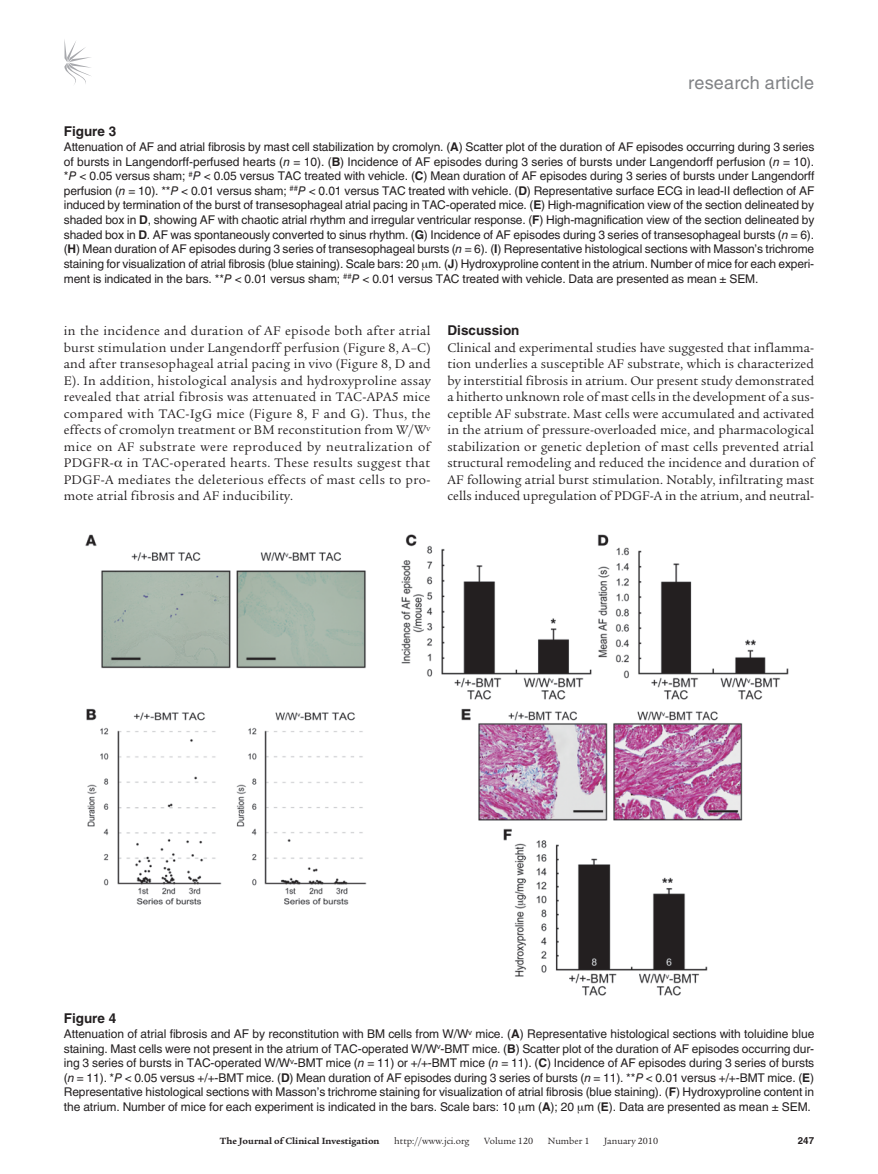
<style>
.page{position:relative;width:878px;height:1174px;background:#fff}
.page>*{position:absolute;margin:0;border:0;box-sizing:border-box;transform-origin:0 0}
.t1{font:18px "Helvetica LT Std";letter-spacing:.01em;color:#808285}
.t2{font:13.5px/16.5px "Legacy Serif Std";letter-spacing:.005em;color:#231f20;text-align:justify}
.t3{font:700 13.5px "Helvetica LT Std";color:#231f20}
.t4{font:12px/14.7px "Helvetica LT Std";letter-spacing:-.005em;color:#231f20;text-align:justify}
.t5{font:9.75px "Legacy Serif Std";color:#231f20}
.t6{font:700 9.75px "Legacy Serif Std";color:#231f20}
.t7{font:700 9.75px "Helvetica LT Std";color:#231f20}
.s1{font-weight:700}
.s2{font-style:italic}
</style>
<div class="page">
<svg style="left:64px;top:39px;width:27px;height:45px"></svg>
<img style="left:85px;top:534px;width:704px;height:462px">
<h1 class="t1" style="left:688px;top:72px;width:127px">research article</h1>
<p class="t3" style="left:64px;top:123px;width:54px">Figure 3</p>
<p class="t4" style="left:64px;top:139px;width:752px">Attenuation of AF and atrial fibrosis by mast cell stabilization by cromolyn. (<span class="s1">A</span>) Scatter plot of the duration of AF episodes occurring during 3 series of bursts in Langendorff-perfused hearts (<span class="s2">n</span> = 10). (<span class="s1">B</span>) Incidence of AF episodes during 3 series of bursts under Langendorff perfusion (<span class="s2">n</span> = 10). *<span class="s2">P</span> &lt; 0.05 versus sham; <sup>#</sup><span class="s2">P</span> &lt; 0.05 versus TAC treated with vehicle. (<span class="s1">C</span>) Mean duration of AF episodes during 3 series of bursts under Langendorff perfusion (<span class="s2">n</span> = 10). **<span class="s2">P</span> &lt; 0.01 versus sham; <sup>##</sup><span class="s2">P</span> &lt; 0.01 versus TAC treated with vehicle. (<span class="s1">D</span>) Representative surface ECG in lead-II deflection of AF induced by termination of the burst of transesophageal atrial pacing in TAC-operated mice. (<span class="s1">E</span>) High-magnification view of the section delineated by shaded box in <span class="s1">D</span>, showing AF with chaotic atrial rhythm and irregular ventricular response. (<span class="s1">F</span>) High-magnification view of the section delineated by shaded box in <span class="s1">D</span>. AF was spontaneously converted to sinus rhythm. (<span class="s1">G</span>) Incidence of AF episodes during 3 series of transesophageal bursts (<span class="s2">n</span> = 6). (<span class="s1">H</span>) Mean duration of AF episodes during 3 series of transesophageal bursts (<span class="s2">n</span> = 6). (<span class="s1">I</span>) Representative histological sections with Masson’s trichrome staining for visualization of atrial fibrosis (blue staining). Scale bars: 20 m. (<span class="s1">J</span>) Hydroxyproline content in the atrium. Number of mice for each experi&shy;ment is indicated in the bars. **<span class="s2">P</span> &lt; 0.01 versus sham; <sup>##</sup><span class="s2">P</span> &lt; 0.01 versus TAC treated with vehicle. Data are presented as mean ± SEM.</p>
<p class="t2" style="left:64px;top:323px;width:368px">in the incidence and duration of AF episode both after atrial burst stimulation under Langendorff perfusion (Figure 8, A–C) and after transesophageal atrial pacing in vivo (Figure 8, D and E). In addition, histological analysis and hydroxyproline assay revealed that atrial fibrosis was attenuated in TAC-APA5 mice compared with TAC-IgG mice (Figure 8, F and G). Thus, the effects of cromolyn treatment or BM reconstitution from W/W<sup>v </sup>mice on AF substrate were reproduced by neutralization of PDGFR- in TAC-operated hearts. These results suggest that PDGF-A mediates the deleterious effects of mast cells to pro&shy;mote atrial fibrosis and AF inducibility.</p>
<p class="t3" style="left:447px;top:322px;width:74px">Discussion</p>
<p class="t2" style="left:447px;top:339px;width:368px">Clinical and experimental studies have suggested that inflamma&shy;tion underlies a susceptible AF substrate, which is characterized by interstitial fibrosis in atrium. Our present study demonstrated a hitherto unknown role of mast cells in the development of a sus&shy;ceptible AF substrate. Mast cells were accumulated and activated in the atrium of pressure-overloaded mice, and pharmacological stabilization or genetic depletion of mast cells prevented atrial structural remodeling and reduced the incidence and duration of AF following atrial burst stimulation. Notably, infiltrating mast cells induced upregulation of PDGF-A in the atrium, and neutral-</p>
<p class="t3" style="left:64px;top:1010px;width:54px">Figure 4</p>
<p class="t4" style="left:64px;top:1026px;width:752px">Attenuation of atrial fibrosis and AF by reconstitution with BM cells from W/W<sup>v</sup> mice. (<span class="s1">A</span>) Representative histological sections with toluidine blue staining. Mast cells were not present in the atrium of TAC-operated W/W<sup>v</sup>-BMT mice. (<span class="s1">B</span>) Scatter plot of the duration of AF episodes occurring dur&shy;ing 3 series of bursts in TAC-operated W/W<sup>v</sup>-BMT mice (<span class="s2">n</span> = 11) or +/+-BMT mice (<span class="s2">n</span> = 11). (<span class="s1">C</span>) Incidence of AF episodes during 3 series of bursts (<span class="s2">n</span> = 11). *<span class="s2">P</span> &lt; 0.05 versus +/+-BMT mice. (<span class="s1">D</span>) Mean duration of AF episodes during 3 series of bursts (<span class="s2">n</span> = 11). **<span class="s2">P</span> &lt; 0.01 versus +/+-BMT mice. (<span class="s1">E</span>)<br>Representative histological sections with Masson’s trichrome staining for visualization of atrial fibrosis (blue staining). (<span class="s1">F</span>) Hydroxyproline content in the atrium. Number of mice for each experiment is indicated in the bars. Scale bars: 10 m (<span class="s1">A</span>); 20 m (<span class="s1">E</span>). Data are presented as mean ± SEM.</p>
<p class="t6" style="left:220px;top:1135px;width:161px">The Journal of Clinical Investigation</p>
<p class="t5" style="left:394px;top:1135px;width:77px">http://www.jci.org</p>
<p class="t5" style="left:484px;top:1135px;width:50px">Volume 120</p>
<p class="t5" style="left:548px;top:1135px;width:43px">Number 1</p>
<p class="t5" style="left:604px;top:1135px;width:55px">January 2010</p>
<p class="t7" style="left:797px;top:1134px;width:18px">247</p>
</div>
